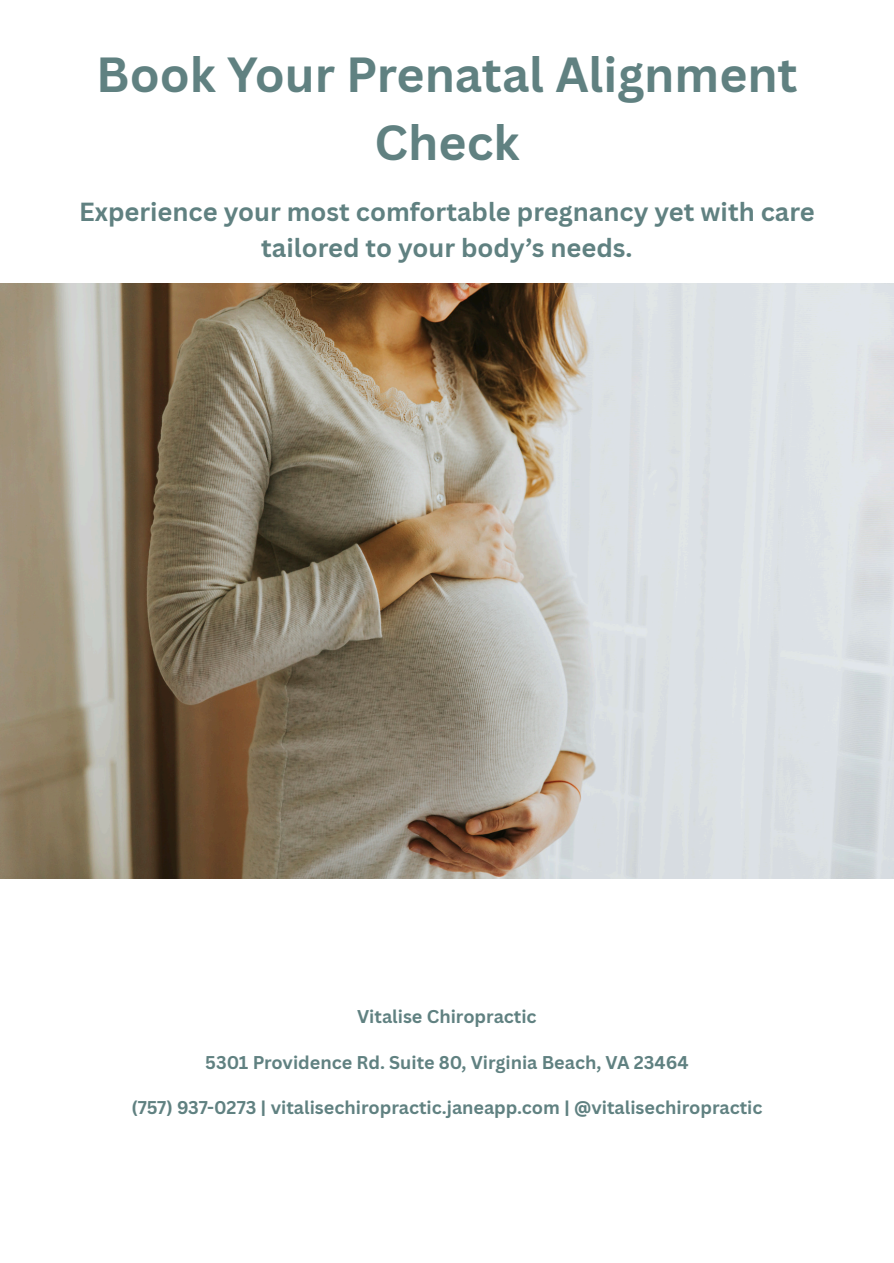
<style>
.page{position:relative;width:894px;height:1263px;background:#fff}
.page>*{position:absolute;margin:0;border:0;box-sizing:border-box;transform-origin:0 0}
.t1{font:700 48px/67.5px "Canva Sans";color:#608181;text-align:center}
.t2{font:700 25.5px/36px "Canva Sans";color:#608181;text-align:center}
.t3{font:700 18px "Canva Sans";color:#608181}
</style>
<div class="page">
<img style="left:0;top:284px;width:893px;height:595px">
<h1 class="t1" style="left:96px;top:40px;width:702px">Book Your Prenatal Alignment<br>Check</h1>
<h2 class="t2" style="left:79px;top:193px;width:737px">Experience your most comfortable pregnancy yet with care tailored to your body’s needs.</h2>
<p class="t3" style="left:357px;top:1003px;width:181px">Vitalise Chiropractic</p>
<p class="t3" style="left:205px;top:1050px;width:485px">5301 Providence Rd. Suite 80, Virginia Beach, VA 23464</p>
<p class="t3" style="left:131px;top:1095px;width:632px">(757) 937-0273 | vitalisechiropractic.janeapp.com | @vitalisechiropractic</p>
</div>
